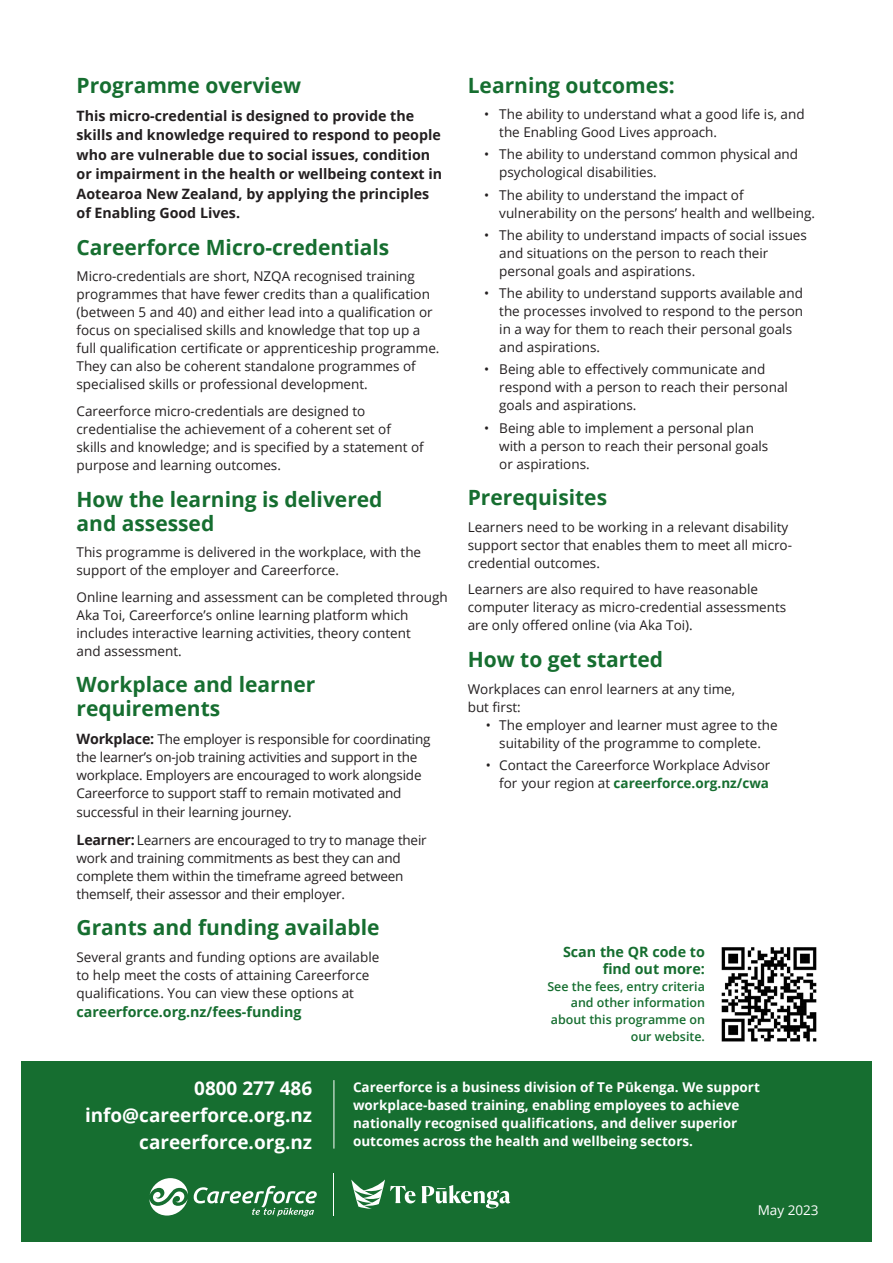
<style>
.page{position:relative;width:893px;height:1263px;background:#fff}
.page>*{position:absolute;margin:0;border:0;box-sizing:border-box;transform-origin:0 0}
.H2_Dk_Green_14pt{font:700 21px/24px "Open Sans";color:#166e30}
.Body_bullet_9pt{font:700 18.9px "Open Sans";color:#fff}
.Body_text_9pt{font:700 14.25px/19.5px "Open Sans";color:#231f20}
.Body_text_9pt-2{font:700 14.25px/17.2px "Open Sans";color:#166e30;text-align:right}
.Body_text_9pt-3{font:13.5px/18px "Open Sans";color:#231f20}
.Body_bullet_9pt-2{font:13.5px/18px "Open Sans";color:#231f20}
.Body_bullet_9pt-3{font:700 13.5px/18px "Open Sans";color:#fff}
.Body_text_9pt-4{font:13.5px "Open Sans";color:#fff}
.t1{font:600 12.45px/16.8px "Open Sans";color:#166e30;text-align:right}
.s1{font-weight:700;font-size:14.25px}
.s2{font-weight:700;color:#166e30}
</style>
<div class="page">
<div style="left:21px;top:1061px;width:851px;height:181px;background:#166e30"></div>
<img style="left:721px;top:947px;width:96px;height:95px">
<hr style="left:334px;top:1173px;width:1px;height:42px;background:#fff">
<svg style="left:149px;top:1178px;width:168px;height:38px"></svg>
<svg style="left:422px;top:1185px;width:88px;height:23px"></svg>
<svg style="left:351px;top:1179px;width:65px;height:30px"></svg>
<hr style="left:333px;top:1080px;width:1px;height:68px;background:#fff">
<p class="H2_Dk_Green_14pt" style="left:77px;top:72px;width:226px">Programme overview</p>
<p class="Body_text_9pt" style="left:77px;top:105px;width:367px">This micro-credential is designed to provide the skills and knowledge required to respond to people who are vulnerable due to social issues, condition or impairment in the health or wellbeing context in Aotearoa New Zealand, by applying the principles of Enabling Good Lives.</p>
<p class="H2_Dk_Green_14pt" style="left:77px;top:235px;width:314px">Careerforce Micro-credentials</p>
<p class="Body_text_9pt-3" style="left:77px;top:267px;width:364px">Micro-credentials are short, NZQA recognised training programmes that have fewer credits than a qualification (between 5 and 40) and either lead into a qualification or focus on specialised skills and knowledge that top up a full qualification certificate or apprenticeship programme.<br>They can also be coherent standalone programmes of specialised skills or professional development.</p>
<p class="Body_text_9pt-3" style="left:77px;top:402px;width:349px">Careerforce micro-credentials are designed to credentialise the achievement of a coherent set of skills and knowledge; and is specified by a statement of purpose and learning outcomes.</p>
<p class="H2_Dk_Green_14pt" style="left:77px;top:486px;width:308px">How the learning is delivered and assessed</p>
<p class="Body_text_9pt-3" style="left:77px;top:543px;width:346px">This programme is delivered in the workplace, with the support of the employer and Careerforce.</p>
<p class="Body_text_9pt-3" style="left:77px;top:587px;width:373px">Online learning and assessment can be completed through Aka Toi, Careerforce’s online learning platform which includes interactive learning activities, theory content<br>and assessment.</p>
<p class="H2_Dk_Green_14pt" style="left:77px;top:672px;width:240px">Workplace and learner requirements</p>
<p class="Body_text_9pt-3" style="left:77px;top:730px;width:356px"><span class="s1">Workplace:</span> The employer is responsible for coordinating the learner’s on-job training activities and support in the workplace. Employers are encouraged to work alongside Careerforce to support staff to remain motivated and successful in their learning journey.</p>
<p class="Body_text_9pt-3" style="left:77px;top:830px;width:352px"><span class="s1">Learner:</span> Learners are encouraged to try to manage their work and training commitments as best they can and complete them within the timeframe agreed between themself, their assessor and their employer.</p>
<p class="H2_Dk_Green_14pt" style="left:77px;top:915px;width:304px">Grants and funding available</p>
<p class="Body_text_9pt-3" style="left:77px;top:947px;width:304px">Several grants and funding options are available to help meet the costs of attaining Careerforce qualifications. You can view these options at</p>
<p class="Body_text_9pt-2" style="left:77px;top:1003px;width:226px">careerforce.org.nz/fees-funding</p>
<p class="H2_Dk_Green_14pt" style="left:468px;top:72px;width:208px">Learning outcomes:</p>
<p class="Body_bullet_9pt-2" style="left:499px;top:105px;width:307px;text-indent:-15px">• The ability to understand what a good life is, and the Enabling Good Lives approach.</p>
<p class="Body_bullet_9pt-2" style="left:499px;top:145px;width:300px;text-indent:-15px">• The ability to understand common physical and psychological disabilities.</p>
<p class="Body_bullet_9pt-2" style="left:499px;top:185px;width:317px;text-indent:-15px">• The ability to understand the impact of vulnerability on the persons’ health and wellbeing.</p>
<p class="Body_bullet_9pt-2" style="left:499px;top:226px;width:309px;text-indent:-15px">• The ability to understand impacts of social issues and situations on the person to reach their personal goals and aspirations.</p>
<p class="Body_bullet_9pt-2" style="left:499px;top:284px;width:305px;text-indent:-15px">• The ability to understand supports available and the processes involved to respond to the person in a way for them to reach their personal goals and aspirations.</p>
<p class="Body_bullet_9pt-2" style="left:499px;top:360px;width:290px;text-indent:-15px">• Being able to effectively communicate and respond with a person to reach their personal goals and aspirations.</p>
<p class="Body_bullet_9pt-2" style="left:499px;top:418px;width:271px;text-indent:-15px">• Being able to implement a personal plan with a person to reach their personal goals or aspirations.</p>
<p class="H2_Dk_Green_14pt" style="left:468px;top:485px;width:141px">Prerequisites</p>
<p class="Body_bullet_9pt-2" style="left:468px;top:518px;width:326px">Learners need to be working in a relevant disability support sector that enables them to meet all micro&shy;credential outcomes.</p>
<p class="Body_bullet_9pt-2" style="left:468px;top:580px;width:320px">Learners are also required to have reasonable computer literacy as micro-credential assessments are only offered online (via Aka Toi).</p>
<p class="H2_Dk_Green_14pt" style="left:468px;top:647px;width:197px">How to get started</p>
<p class="Body_bullet_9pt-2" style="left:468px;top:679px;width:269px">Workplaces can enrol learners at any time,</p>
<p class="Body_bullet_9pt-2" style="left:468px;top:697px;width:55px">but first:</p>
<p class="Body_bullet_9pt-2" style="left:486px;top:715px;width:293px;text-align:center">• The employer and learner must agree to the suitability of the programme to complete.</p>
<p class="Body_bullet_9pt-2" style="left:486px;top:756px;width:286px;text-align:right">• Contact the Careerforce Workplace Advisor for your region at <span class="s2">careerforce.org.nz/cwa</span></p>
<p class="Body_text_9pt-2" style="left:563px;top:943px;width:143px">Scan the QR code to find out more:</p>
<p class="t1" style="left:547px;top:978px;width:159px">See the fees, entry criteria and other information about this programme on our website.</p>
<p class="Body_bullet_9pt" style="left:194px;top:1074px;width:119px">0800 277 486</p>
<p class="Body_bullet_9pt" style="left:85px;top:1101px;width:229px">info@careerforce.org.nz</p>
<p class="Body_bullet_9pt" style="left:139px;top:1128px;width:174px">careerforce.org.nz</p>
<p class="Body_bullet_9pt-3" style="left:353px;top:1078px;width:408px">Careerforce is a business division of Te Pūkenga. We support workplace-based training, enabling employees to achieve nationally recognised qualifications, and deliver superior outcomes across the health and wellbeing sectors.</p>
<p class="Body_text_9pt-4" style="left:758px;top:1200px;width:62px">May 2023</p>
</div>
